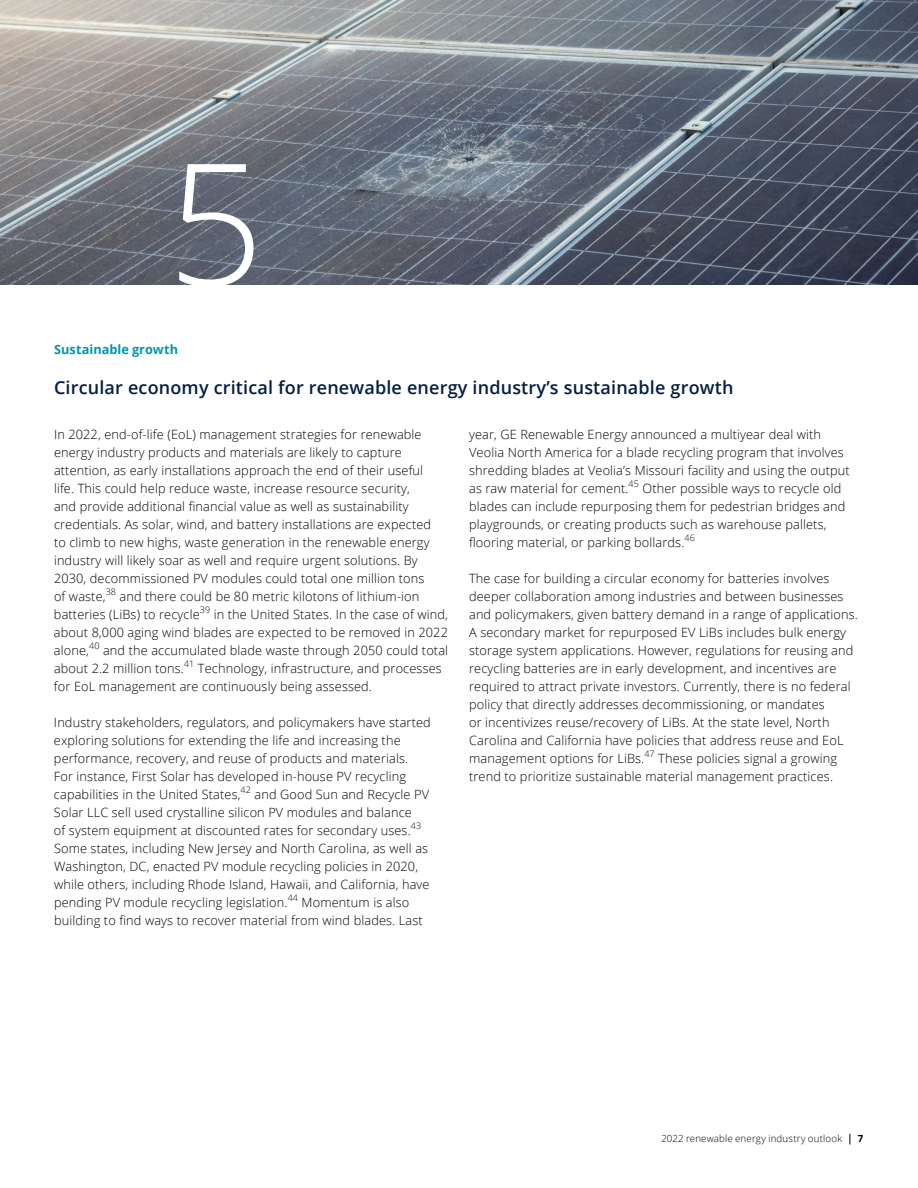
<style>
.page{position:relative;width:918px;height:1188px;background:#fff}
.page>*{position:absolute;margin:0;border:0;box-sizing:border-box;transform-origin:0 0}
.t1{font:300 169.5px "Open Sans";color:#fff}
.t2{font:600 18px "Open Sans";letter-spacing:.01em;color:#041e42}
.t3{font:300 12.75px/18px "Open Sans";letter-spacing:.01em;color:#000}
.t4{font:700 12.75px "Open Sans";letter-spacing:.005em;color:#0097a9}
.t5{font:300 9.75px "Open Sans";letter-spacing:.015em;color:#000}
.t6{font:700 9.75px "Open Sans";color:#000}
.t7{font:300 9px "Open Sans";letter-spacing:.01em;color:#000}
</style>
<div class="page">
<img style="left:0;top:0;width:918px;height:285px">
<h1 class="t1" style="left:167px;top:108px;width:98px">5</h1>
<p class="t4" style="left:54px;top:340px;width:126px">Sustainable growth</p>
<h2 class="t2" style="left:54px;top:375px;width:681px">Circular economy critical for renewable energy industry’s sustainable growth</h2>
<p class="t3" style="left:54px;top:425px;width:379px">In 2022, end-of-life (EoL) management strategies for renewable energy industry products and materials are likely to capture attention, as early installations approach the end of their useful life. This could help reduce waste, increase resource security, and provide additional financial value as well as sustainability credentials. As solar, wind, and battery installations are expected to climb to new highs, waste generation in the renewable energy industry will likely soar as well and require urgent solutions. By 2030, decommissioned PV modules could total one million tons of waste,</p>
<p class="t3" style="left:469px;top:425px;width:382px">year, GE Renewable Energy announced a multiyear deal with Veolia North America for a blade recycling program that involves shredding blades at Veolia’s Missouri facility and using the output as raw material for cement.</p>
<p class="t7" style="left:629px;top:477px;width:12px">45</p>
<p class="t3" style="left:469px;top:479px;width:378px;text-indent:173px">Other possible ways to recycle old blades can include repurposing them for pedestrian bridges and playgrounds, or creating products such as warehouse pallets, flooring material, or parking bollards.</p>
<p class="t7" style="left:684px;top:531px;width:12px">46</p>
<p class="t3" style="left:469px;top:569px;width:390px">The case for building a circular economy for batteries involves deeper collaboration among industries and between businesses and policymakers, given battery demand in a range of applications.<br>A secondary market for repurposed EV LiBs includes bulk energy storage system applications. However, regulations for reusing and recycling batteries are in early development, and incentives are required to attract private investors. Currently, there is no federal policy that directly addresses decommissioning, or mandates<br>or incentivizes reuse/recovery of LiBs. At the state level, North Carolina and California have policies that address reuse and EoL management options for LiBs.</p>
<p class="t7" style="left:106px;top:585px;width:12px">38</p>
<p class="t3" style="left:54px;top:587px;width:367px;text-indent:66px">and there could be 80 metric kilotons of lithium-ion batteries (LiBs) to recycle</p>
<p class="t7" style="left:200px;top:603px;width:12px">39</p>
<p class="t3" style="left:54px;top:605px;width:395px;text-align:justify;text-indent:160px">in the United States. In the case of wind, about 8,000 aging wind blades are expected to be removed in 2022 alone,</p>
<p class="t7" style="left:89px;top:639px;width:12px">40</p>
<p class="t3" style="left:54px;top:641px;width:396px;text-indent:49px">and the accumulated blade waste through 2050 could total about 2.2 million tons.</p>
<p class="t7" style="left:184px;top:657px;width:12px">41</p>
<p class="t3" style="left:54px;top:659px;width:389px;text-indent:144px">Technology, infrastructure, and processes for EoL management are continuously being assessed.</p>
<p class="t3" style="left:54px;top:713px;width:378px">Industry stakeholders, regulators, and policymakers have started exploring solutions for extending the life and increasing the performance, recovery, and reuse of products and materials.<br>For instance, First Solar has developed in-house PV recycling capabilities in the United States,</p>
<p class="t7" style="left:644px;top:747px;width:12px">47</p>
<p class="t3" style="left:469px;top:749px;width:369px;text-indent:189px">These policies signal a growing trend to prioritize sustainable material management practices.</p>
<p class="t7" style="left:241px;top:783px;width:12px">42</p>
<p class="t3" style="left:54px;top:785px;width:377px;text-indent:201px">and Good Sun and Recycle PV<br>Solar LLC sell used crystalline silicon PV modules and balance<br>of system equipment at discounted rates for secondary uses.</p>
<p class="t7" style="left:411px;top:819px;width:12px">43</p>
<p class="t3" style="left:54px;top:839px;width:377px">Some states, including New Jersey and North Carolina, as well as Washington, DC, enacted PV module recycling policies in 2020, while others, including Rhode Island, Hawaii, and California, have pending PV module recycling legislation.</p>
<p class="t7" style="left:288px;top:891px;width:12px">44</p>
<p class="t3" style="left:54px;top:893px;width:370px;text-indent:248px">Momentum is also building to find ways to recover material from wind blades. Last</p>
<p class="t5" style="left:661px;top:1132px;width:182px">2022 renewable energy industry outlook</p>
<p class="t6" style="left:858px;top:1132px;width:7px">7</p>
</div>
